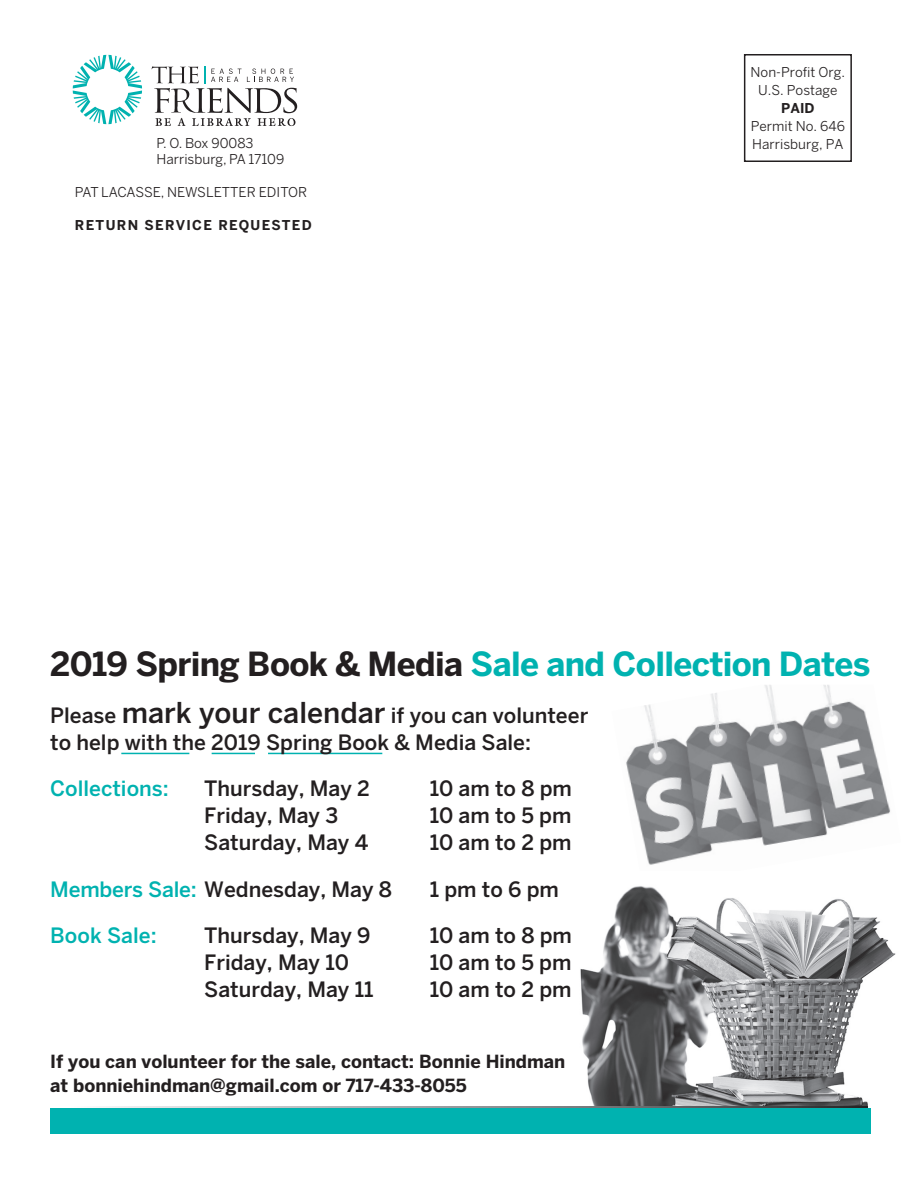
<style>
.page{position:relative;width:918px;height:1188px;background:#fff}
.page>*{position:absolute;margin:0;border:0;box-sizing:border-box;transform-origin:0 0}
.t1{font:700 33px "Benton Sans";letter-spacing:-.02em;color:#00b2b0}
.t2{font:500 21px/27px "Benton Sans";color:#231f20}
.t3{font:500 21px "Benton Sans";color:#00b2b0}
.t4{font:700 18px/24px "Benton Sans";color:#231f20}
.t5{font:13.5px/18px "Benton Sans";color:#231f20}
.t6{font:700 13.5px "Benton Sans";letter-spacing:.1em;color:#231f20}
.s1{color:#231f20}
.s2{font-size:28.5px}
.s3{color:#00b2b0}
</style>
<div class="page">
<img style="left:626px;top:685px;width:265px;height:180px">
<img style="left:548px;top:886px;width:348px;height:221px">
<svg style="left:103px;top:1107px;width:764px;height:1px"></svg>
<div style="left:744px;top:54px;width:108px;height:108px;border:2px solid #231f20"></div>
<svg style="left:73px;top:55px;width:69px;height:69px"></svg>
<svg style="left:152px;top:66px;width:145px;height:60px"></svg>
<hr style="left:212px;top:753px;width:43px;height:1px;background:#00b2b0">
<hr style="left:268px;top:753px;width:114px;height:1px;background:#00b2b0">
<hr style="left:121px;top:753px;width:68px;height:1px;background:#00b2b0">
<div style="left:50px;top:1108px;width:820px;height:26px;background:#00b2b0"></div>
<p class="t5" style="left:156px;top:135px;width:129px;line-height:16.2px">P. O. Box 90083<br>Harrisburg, PA 17109</p>
<p class="t5" style="left:75px;top:183px;width:234px">PAT LACASSE, NEWSLETTER EDITOR</p>
<p class="t6" style="left:75px;top:217px;width:238px">RETURN SERVICE REQUESTED</p>
<p class="t5" style="left:751px;top:63px;width:96px;text-align:center">Non-Profit Org.<br>U.S. Postage</p>
<p class="t6" style="left:781px;top:100px;width:35px">PAID</p>
<p class="t5" style="left:751px;top:117px;width:96px">Permit No. 646<br>Harrisburg, PA</p>
<h1 class="t1" style="left:50px;top:644px;width:822px"><span class="s1">2019 Spring Book &amp; Media</span> Sale and Collection Dates</h1>
<p class="t2" style="left:50px;top:701px;width:540px">Please <span class="s2">mark your calendar</span> if you can volunteer to help with the 2019 Spring Book &amp; Media Sale:</p>
<p class="t3" style="left:50px;top:776px;width:120px">Collections:</p>
<p class="t2" style="left:204px;top:775px;width:167px">Thursday, May 2</p>
<p class="t2" style="left:430px;top:775px;width:144px">10 am to 8 pm</p>
<p class="t2" style="left:204px;top:802px;width:135px">Friday, May 3</p>
<p class="t2" style="left:430px;top:802px;width:143px">10 am to 5 pm</p>
<p class="t2" style="left:204px;top:829px;width:166px">Saturday, May 4</p>
<p class="t2" style="left:430px;top:829px;width:143px">10 am to 2 pm</p>
<p class="t2" style="left:50px;top:875px;width:343px"><span class="s3">Members Sale:</span> Wednesday, May 8</p>
<p class="t2" style="left:430px;top:875px;width:131px">1 pm to 6 pm</p>
<p class="t3" style="left:50px;top:923px;width:108px">Book Sale:</p>
<p class="t2" style="left:204px;top:922px;width:168px">Thursday, May 9</p>
<p class="t2" style="left:430px;top:922px;width:144px">10 am to 8 pm</p>
<p class="t2" style="left:204px;top:949px;width:146px">Friday, May 10</p>
<p class="t2" style="left:430px;top:949px;width:143px">10 am to 5 pm</p>
<p class="t2" style="left:204px;top:976px;width:171px">Saturday, May 11</p>
<p class="t2" style="left:430px;top:976px;width:143px">10 am to 2 pm</p>
<p class="t4" style="left:50px;top:1049px;width:517px">If you can volunteer for the sale, contact: Bonnie Hindman at bonniehindman@gmail.com or 717-433-8055</p>
</div>
